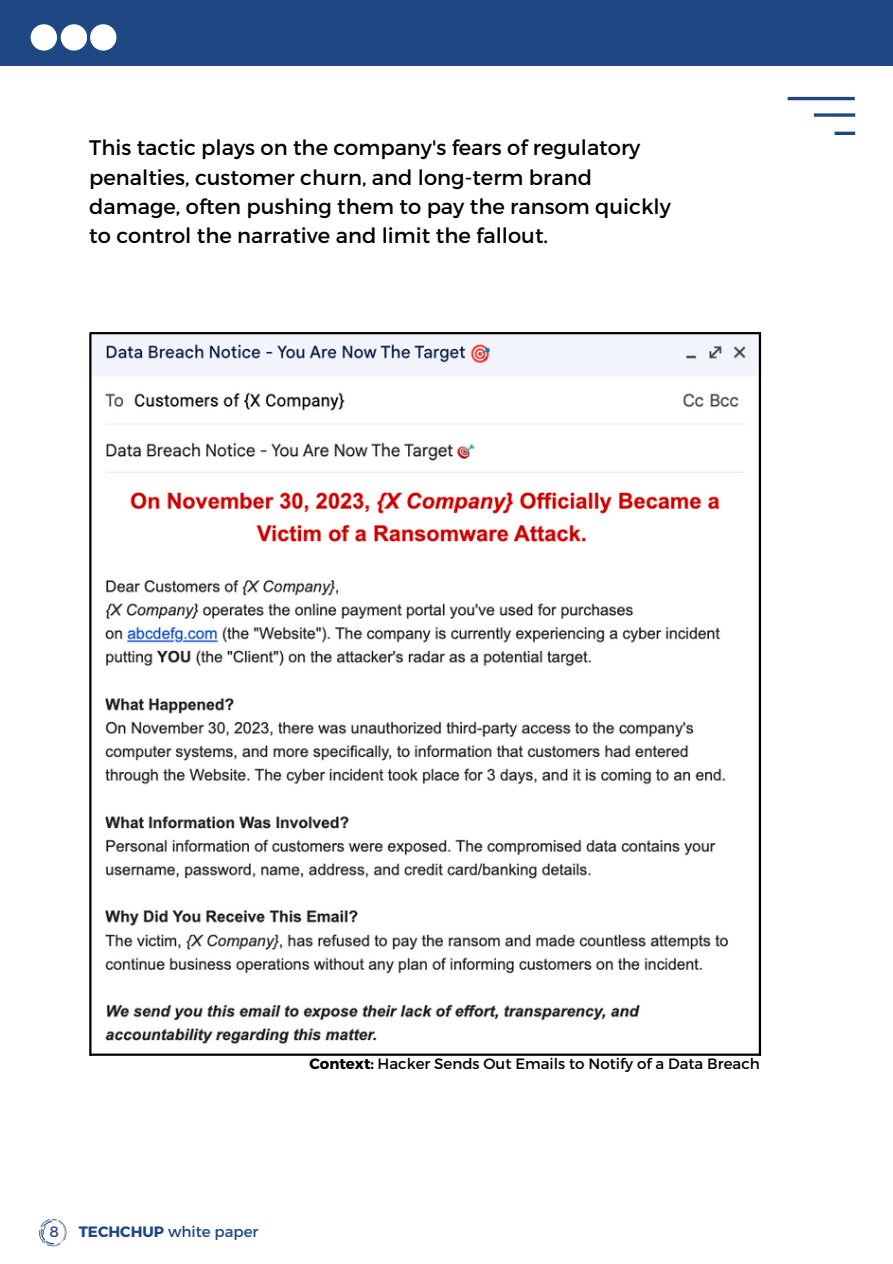
<style>
.page{position:relative;width:893px;height:1264px;background:#fff}
.page>*{position:absolute;margin:0;border:0;box-sizing:border-box;transform-origin:0 0}
.t1{font:21px/29.2px "Montserrat";color:#000}
.t2{font:15px "Montserrat";color:#000}
.t3{font:15px "Montserrat";color:#1e4784}
.s1{font-weight:700}
</style>
<div class="page">
<div style="left:0;top:0;width:892px;height:66px;background:#1e4784"></div>
<div style="left:31px;top:24px;width:26px;height:27px;background:#fff;border-radius:50%"></div>
<div style="left:61px;top:24px;width:26px;height:27px;background:#fff;border-radius:50%"></div>
<div style="left:90px;top:24px;width:26px;height:27px;background:#fff;border-radius:50%"></div>
<hr style="left:787px;top:97px;width:67px;height:3px;background:#1e4784">
<svg style="left:814px;top:113px;width:41px;height:4px"></svg>
<hr style="left:834px;top:132px;width:21px;height:3px;background:#1e4784">
<svg style="left:39px;top:1218px;width:28px;height:28px"></svg>
<img style="left:91px;top:334px;width:667px;height:719px">
<hr style="left:89px;top:334px;width:2px;height:721px;background:#000">
<hr style="left:758px;top:334px;width:3px;height:721px;background:#000">
<hr style="left:90px;top:332px;width:671px;height:2px;background:#000">
<hr style="left:90px;top:1053px;width:671px;height:2px;background:#000">
<p class="t1" style="left:89px;top:132px;width:583px">This tactic plays on the company's fears of regulatory penalties, customer churn, and long-term brand damage, often pushing them to pay the ransom quickly to control the narrative and limit the fallout.</p>
<p class="t2" style="left:309px;top:1053px;width:452px"><span class="s1">Context:</span> Hacker Sends Out Emails to Notify of a Data Breach</p>
<p class="t3" style="left:49px;top:1222px;width:11px">8</p>
<p class="t3" style="left:79px;top:1222px;width:181px"><span class="s1">TECHCHUP</span> white paper</p>
</div>
